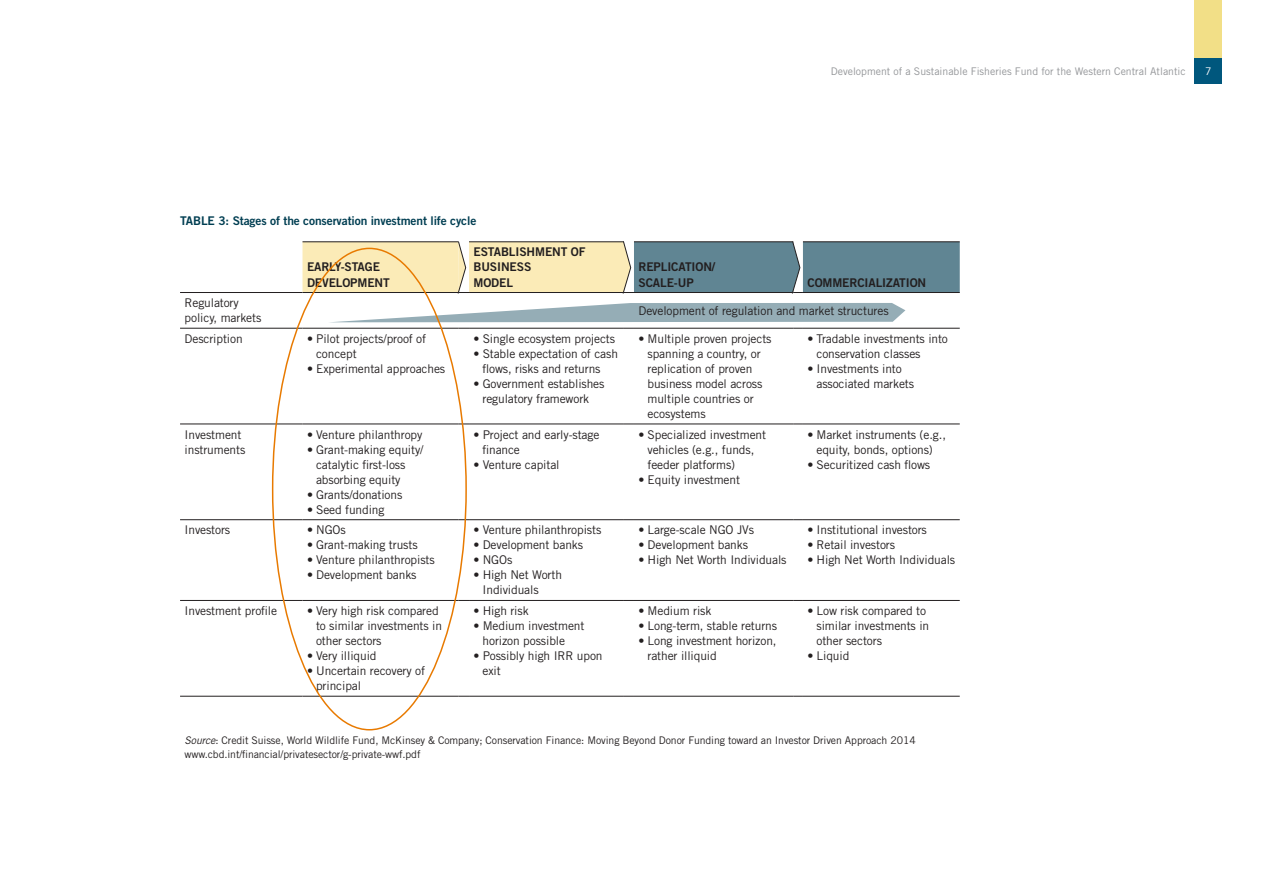
<style>
.page{position:relative;width:1263px;height:894px;background:#fff}
.page>*{position:absolute;margin:0;border:0;box-sizing:border-box;transform-origin:0 0}
.t1{font:12px/15px "Trade Gothic LT Std";letter-spacing:-.01em;color:#231f20}
.t2{font:12px/15px "Trade Gothic LT Std Bd 2";letter-spacing:-.01em;color:#231f20}
.t3{font:12px "Trade Gothic LT Std Bd 2";letter-spacing:-.01em;color:#003e52}
.t4{font:10.5px/13.5px "Trade Gothic LT Std";letter-spacing:-.01em;color:#231f20}
.t5{font:10.5px "Trade Gothic LT Std";color:#939598}
.t6{font:10.5px "Trade Gothic LT Std";color:#fff}
.s1{font-style:italic}
</style>
<div class="page">
<div style="left:1194px;top:0;width:27px;height:63px;background:#f2df87"></div>
<div style="left:1194px;top:58px;width:27px;height:26px;background:#00577d"></div>
<svg style="left:335px;top:303px;width:570px;height:19px"></svg>
<hr style="left:180px;top:292px;width:122px;height:1px;background:#231f20">
<hr style="left:180px;top:328px;width:122px;height:1px;background:#231f20">
<hr style="left:302px;top:328px;width:156px;height:1px;background:#231f20">
<hr style="left:469px;top:328px;width:155px;height:1px;background:#231f20">
<hr style="left:634px;top:328px;width:159px;height:1px;background:#231f20">
<hr style="left:803px;top:328px;width:156px;height:1px;background:#231f20">
<hr style="left:180px;top:423px;width:122px;height:1px;background:#231f20">
<hr style="left:302px;top:423px;width:156px;height:1px;background:#231f20">
<hr style="left:469px;top:423px;width:155px;height:1px;background:#231f20">
<hr style="left:634px;top:423px;width:159px;height:1px;background:#231f20">
<hr style="left:803px;top:423px;width:156px;height:1px;background:#231f20">
<hr style="left:180px;top:519px;width:122px;height:1px;background:#231f20">
<hr style="left:302px;top:519px;width:156px;height:1px;background:#231f20">
<hr style="left:469px;top:519px;width:155px;height:1px;background:#231f20">
<hr style="left:634px;top:519px;width:159px;height:1px;background:#231f20">
<hr style="left:803px;top:519px;width:156px;height:1px;background:#231f20">
<hr style="left:180px;top:600px;width:122px;height:1px;background:#231f20">
<hr style="left:302px;top:600px;width:156px;height:1px;background:#231f20">
<hr style="left:469px;top:600px;width:155px;height:1px;background:#231f20">
<hr style="left:634px;top:600px;width:159px;height:1px;background:#231f20">
<hr style="left:803px;top:600px;width:156px;height:1px;background:#231f20">
<hr style="left:180px;top:695px;width:122px;height:1px;background:#231f20">
<hr style="left:302px;top:695px;width:156px;height:1px;background:#231f20">
<hr style="left:469px;top:695px;width:155px;height:1px;background:#231f20">
<hr style="left:634px;top:695px;width:159px;height:1px;background:#231f20">
<hr style="left:803px;top:695px;width:156px;height:1px;background:#231f20">
<svg style="left:302px;top:241px;width:657px;height:53px;background:#abb4a2"></svg>
<p class="t3" style="left:180px;top:213px;width:298px">TABLE 3: STAGES OF THE CONSERVATION INVESTMENT LIFE CYCLE</p>
<p class="t2" style="left:307px;top:259px;width:75px">EARLY-STAGE<br>DEVELOPM</p>
<p class="t2" style="left:367px;top:274px;width:24px">ENT</p>
<p class="t2" style="left:473px;top:244px;width:106px">ESTABLISHM ENT OF<br>BUSI NESS<br>MODEL</p>
<p class="t2" style="left:638px;top:259px;width:78px">REPLICATION/<br>SCALE-UP</p>
<p class="t5" style="left:831px;top:65px;width:356px">Development of a Sustainable Fisheries Fund for the Western Central Atlantic</p>
<p class="t6" style="left:1205px;top:65px;width:8px">7</p>
<p class="t2" style="left:807px;top:274px;width:18px">COMM</p>
<p class="t2" style="left:842px;top:274px;width:85px">ERCIALIZATION</p>
<p class="t1" style="left:185px;top:295px;width:78px">Regulatory policy, markets</p>
<p class="t1" style="left:638px;top:302px;width:252px">Development of regulation and market structures</p>
<p class="t1" style="left:185px;top:331px;width:60px">Description</p>
<p class="t1" style="left:316px;top:331px;width:112px;text-indent:-9px">• Pilot projects/proof of concept</p>
<p class="t1" style="left:307px;top:361px;width:140px">• Experimental approaches</p>
<p class="t1" style="left:473px;top:331px;width:143px">• Single ecosystem projects</p>
<p class="t1" style="left:482px;top:346px;width:137px;text-indent:-9px">• Stable expectation of cash flows, risks and returns</p>
<p class="t1" style="left:473px;top:376px;width:132px;text-align:center">• Government establishes regulatory framework</p>
<p class="t1" style="left:647px;top:331px;width:126px;text-indent:-9px">• Multiple proven projects spanning a country, or replication of proven business model across multiple countries or ecosystems</p>
<p class="t1" style="left:816px;top:331px;width:133px;text-indent:-9px">• Tradable investments into conservation classes</p>
<p class="t1" style="left:816px;top:361px;width:99px;text-indent:-9px">• Investments into associated markets</p>
<p class="t1" style="left:185px;top:426px;width:62px">Investment instruments</p>
<p class="t1" style="left:307px;top:426px;width:117px">• Venture philanthropy</p>
<p class="t1" style="left:316px;top:441px;width:109px;text-indent:-9px">• Grant-making equity/ catalytic first-loss absorbing equity</p>
<p class="t1" style="left:307px;top:486px;width:97px">• Grants/donations</p>
<p class="t1" style="left:307px;top:501px;width:79px">• Seed funding</p>
<p class="t1" style="left:185px;top:522px;width:47px">Investors</p>
<p class="t1" style="left:307px;top:522px;width:40px">• NGOs</p>
<p class="t1" style="left:307px;top:537px;width:112px">• Grant-making trusts</p>
<p class="t1" style="left:307px;top:552px;width:129px">• Venture philanthropists</p>
<p class="t1" style="left:307px;top:567px;width:111px">• Development banks</p>
<p class="t1" style="left:185px;top:603px;width:94px">Investment profile</p>
<p class="t1" style="left:316px;top:603px;width:128px;text-indent:-9px">• Very high risk compared to similar investments in other sectors</p>
<p class="t1" style="left:307px;top:648px;width:71px">• Very illiquid</p>
<p class="t1" style="left:316px;top:663px;width:111px;text-indent:-9px">• Uncertain recovery of principal</p>
<p class="t1" style="left:482px;top:426px;width:118px;text-indent:-9px">• Project and early-stage finance</p>
<p class="t1" style="left:473px;top:456px;width:88px">• Venture capital</p>
<p class="t1" style="left:473px;top:522px;width:129px">• Venture philanthropists</p>
<p class="t1" style="left:473px;top:537px;width:111px">• Development banks</p>
<p class="t1" style="left:473px;top:552px;width:40px">• NGOs</p>
<p class="t1" style="left:482px;top:567px;width:81px;text-indent:-9px">• High Net Worth<br>Individuals</p>
<p class="t1" style="left:473px;top:603px;width:57px">• High risk</p>
<p class="t1" style="left:482px;top:618px;width:103px;text-indent:-9px">• Medium investment horizon possible</p>
<p class="t1" style="left:482px;top:648px;width:121px;text-indent:-9px">• Possibly high IRR upon exit</p>
<p class="t1" style="left:647px;top:426px;width:120px;text-indent:-9px">• Specialized investment vehicles (e.g., funds, feeder platforms)</p>
<p class="t1" style="left:638px;top:471px;width:103px">• Equity investment</p>
<p class="t1" style="left:638px;top:522px;width:117px">• Large-scale NGO JVs</p>
<p class="t1" style="left:638px;top:537px;width:111px">• Development banks</p>
<p class="t1" style="left:638px;top:552px;width:149px">• High Net Worth Individuals</p>
<p class="t1" style="left:638px;top:603px;width:74px">• Medium risk</p>
<p class="t1" style="left:638px;top:618px;width:140px">• Long-term, stable returns</p>
<p class="t1" style="left:647px;top:633px;width:131px;text-indent:-9px">• Long investment horizon, rather illiquid</p>
<p class="t1" style="left:807px;top:426px;width:140px;text-align:center">• Market instruments (e.g., equity, bonds, options)</p>
<p class="t1" style="left:807px;top:456px;width:124px">• Securitized cash flows</p>
<p class="t1" style="left:807px;top:522px;width:121px">• Institutional investors</p>
<p class="t1" style="left:807px;top:537px;width:89px">• Retail investors</p>
<p class="t1" style="left:807px;top:552px;width:149px">• High Net Worth Individuals</p>
<p class="t1" style="left:816px;top:603px;width:114px;text-indent:-9px">• Low risk compared to similar investments in other sectors</p>
<p class="t1" style="left:807px;top:648px;width:43px">• Liquid</p>
<p class="t4" style="left:184px;top:733px;width:732px"><span class="s1">Source</span>: Credit Suisse, World Wildlife Fund, McKinsey &amp; Company; Conservation Finance: Moving Beyond Donor Funding toward an Investor Driven Approach 2014 www.cbd.int/financial/privatesector/g-private-wwf.pdf</p>
</div>
